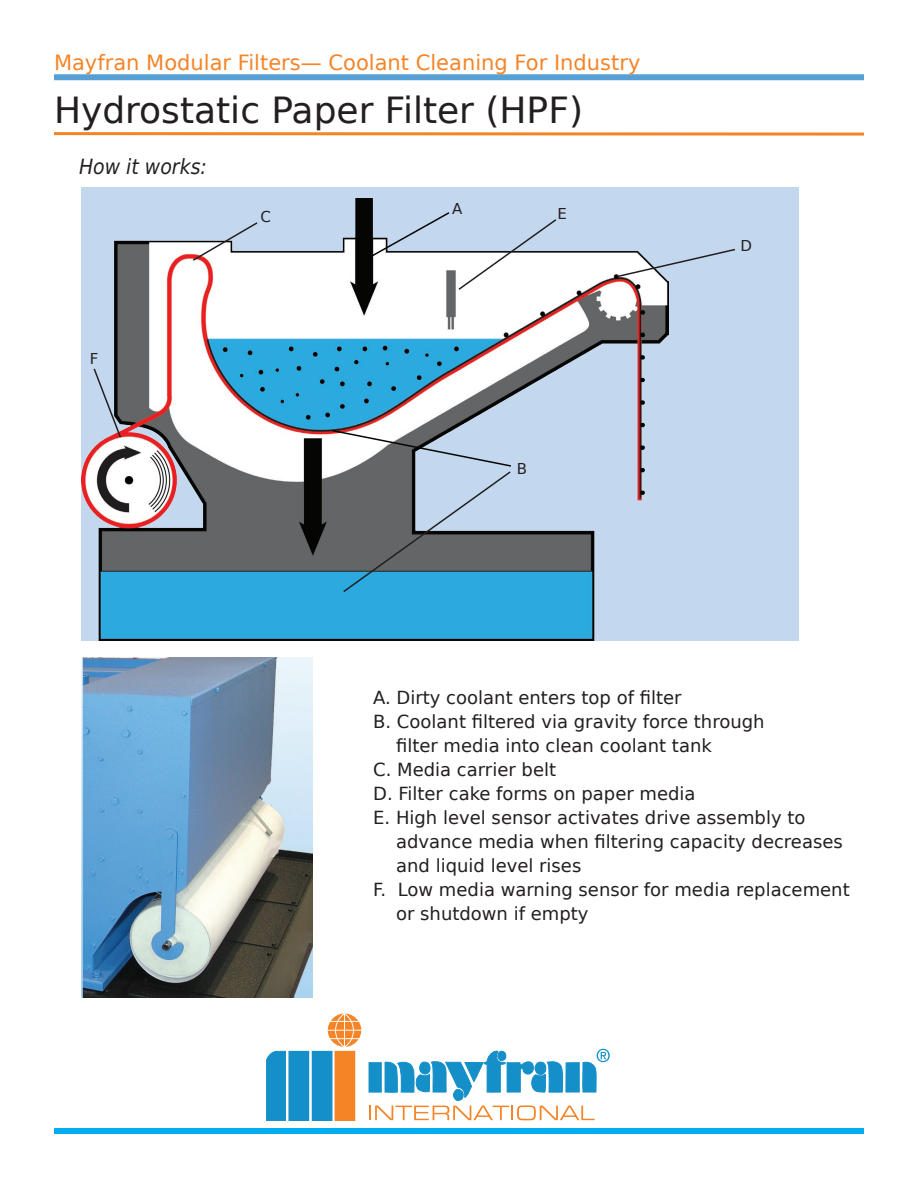
<style>
.page{position:relative;width:918px;height:1188px;background:#fff}
.page>*{position:absolute;margin:0;border:0;box-sizing:border-box;transform-origin:0 0}
.t1{font:36px "DejaVu Sans";color:#231f20}
.t2{font:21px "DejaVu Sans";color:#f58427}
.t3{font:italic 21px "DejaVu Sans Condensed";color:#231f20}
.t4{font:18px/24px "DejaVu Sans";color:#231f20}
.t5{font:15px "DejaVu Sans";color:#231f20}
</style>
<div class="page">
<div style="left:54px;top:74px;width:810px;height:6px;background:#56a0d5"></div>
<svg style="left:54px;top:132px;width:810px;height:4px;background:#f7a25c"></svg>
<div style="left:54px;top:1128px;width:810px;height:6px;background:#00aeef"></div>
<div style="left:335px;top:1051px;width:20px;height:69px;background:#f58427"></div>
<svg style="left:266px;top:1051px;width:20px;height:70px"></svg>
<div style="left:312px;top:1051px;width:20px;height:69px;background:#158fc7"></div>
<div style="left:289px;top:1051px;width:20px;height:69px;background:#158fc7"></div>
<svg style="left:328px;top:1013px;width:33px;height:34px"></svg>
<svg style="left:369px;top:1049px;width:241px;height:71px"></svg>
<div style="left:81px;top:187px;width:717px;height:453px;background:#c3d8ee"></div>
<img style="left:81px;top:199px;width:587px;height:441px">
<img style="left:81px;top:658px;width:231px;height:339px">
<svg style="left:367px;top:211px;width:84px;height:49px"></svg>
<svg style="left:616px;top:248px;width:119px;height:30px"></svg>
<svg style="left:191px;top:221px;width:68px;height:41px"></svg>
<svg style="left:457px;top:218px;width:101px;height:73px"></svg>
<svg style="left:92px;top:367px;width:30px;height:72px"></svg>
<svg style="left:330px;top:429px;width:183px;height:165px"></svg>
<p class="t2" style="left:54px;top:45px;width:588px">Mayfran Modular Filters— Coolant Cleaning For Industry</p>
<p class="t1" style="left:54px;top:81px;width:531px">Hydrostatic Paper Filter (HPF)</p>
<p class="t3" style="left:79px;top:152px;width:129px">How it works:</p>
<p class="t5" style="left:90px;top:346px;width:10px">F</p>
<p class="t5" style="left:452px;top:196px;width:12px">A</p>
<p class="t5" style="left:260px;top:204px;width:12px">C</p>
<p class="t5" style="left:557px;top:201px;width:11px">E</p>
<p class="t5" style="left:517px;top:457px;width:12px">B</p>
<p class="t5" style="left:741px;top:233px;width:13px">D</p>
<p class="t4" style="left:373px;top:685px;width:310px">A. Dirty coolant enters top of filter</p>
<p class="t4" style="left:373px;top:709px;width:393px">B. Coolant filtered via gravity force through</p>
<p class="t4" style="left:396px;top:733px;width:317px">filter media into clean coolant tank</p>
<p class="t4" style="left:373px;top:757px;width:184px">C. Media carrier belt</p>
<p class="t4" style="left:373px;top:781px;width:324px">D. Filter cake forms on paper media</p>
<p class="t4" style="left:373px;top:805px;width:434px">E. High level sensor activates drive assembly to</p>
<p class="t4" style="left:396px;top:829px;width:448px">advance media when filtering capacity decreases and liquid level rises</p>
<p class="t4" style="left:373px;top:877px;width:478px">F. Low media warning sensor for media replacement</p>
<p class="t4" style="left:396px;top:901px;width:194px">or shutdown if empty</p>
</div>
